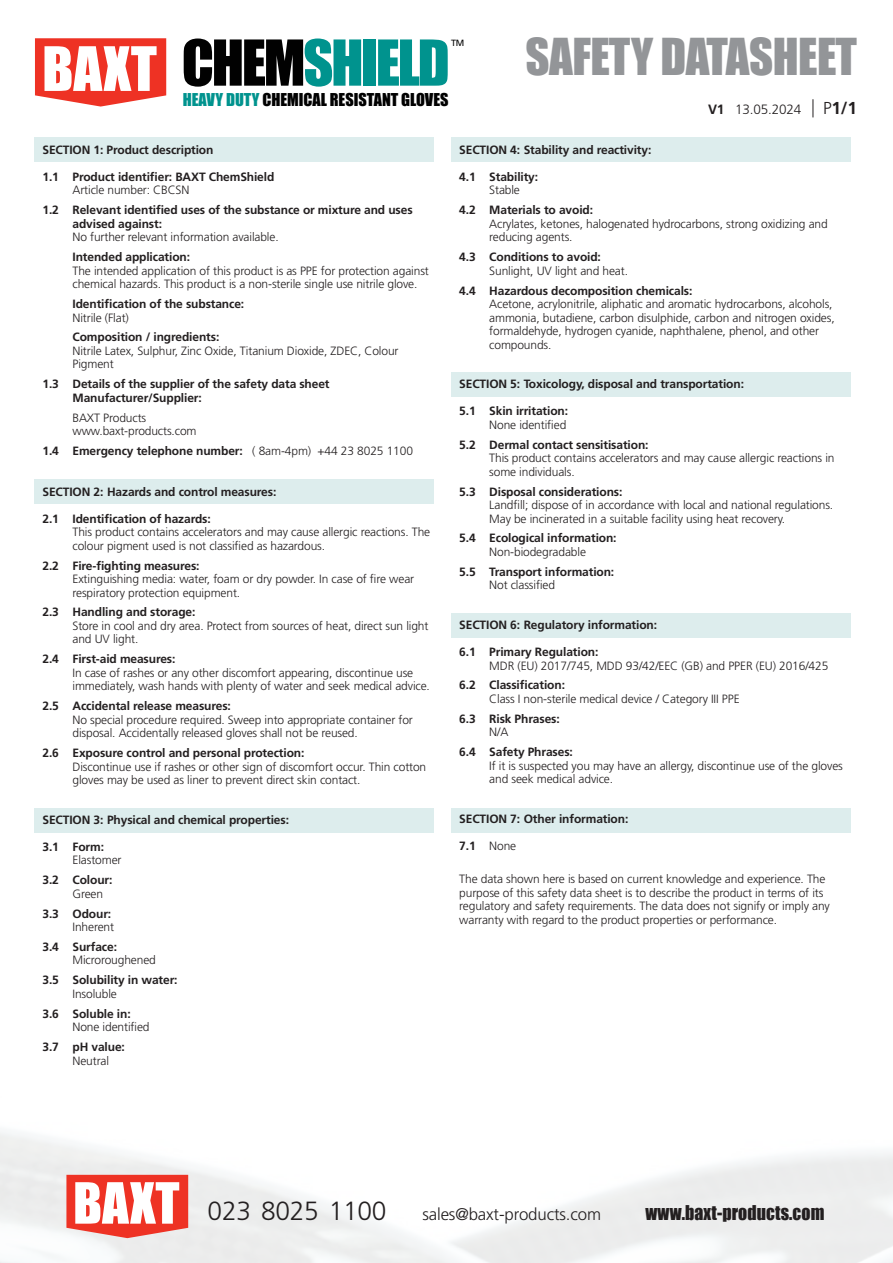
<style>
.page{position:relative;width:893px;height:1263px;background:#fff}
.page>*{position:absolute;margin:0;border:0;box-sizing:border-box;transform-origin:0 0}
.t1{font:58.5px "Impact";letter-spacing:-.04em;color:#00938e}
.t2{font:46.8px "Impact";letter-spacing:-.01em;color:#939598}
.t3{font:300 26.25px "Frutiger";letter-spacing:-.01em;color:#231f20}
.t4{font:18.75px "Impact";letter-spacing:.005em;color:#231f20;scale:.95 1}
.t5{font:300 16.8px "Frutiger";letter-spacing:-.01em;color:#231f20}
.t6{font:16.2px "Impact";color:#010101}
.t7{font:300 13.5px "Frutiger";letter-spacing:-.01em;color:#231f20}
.t8{font:300 12px/13.5px "Frutiger";letter-spacing:-.01em;color:#231f20}
.t9{font:700 12px/13.5px "Frutiger";letter-spacing:-.01em;color:#231f20}
.t10{font:9px "Frutiger";color:#010101}
.s1{color:#010101}
.s2{font-weight:700}
.s3{font-size:17.25px}
.s4{font-weight:700;font-size:17.25px}
.s5{font-weight:300}
.s6{color:#00938e}
</style>
<div class="page">
<svg style="left:35px;top:38px;width:131px;height:69px"></svg>
<div style="left:451px;top:613px;width:399px;height:24px;background:#ddeded"></div>
<div style="left:451px;top:808px;width:399px;height:24px;background:#ddeded"></div>
<div style="left:0;top:1103px;width:893px;height:160px;background:linear-gradient(to right,#f8f9f8,#f6f6f6)"></div>
<div style="left:451px;top:137px;width:399px;height:24px;background:#ddeded"></div>
<div style="left:451px;top:372px;width:399px;height:24px;background:#ddeded"></div>
<div style="left:34px;top:137px;width:400px;height:24px;background:#ddeded"></div>
<div style="left:34px;top:479px;width:400px;height:25px;background:#ddeded"></div>
<div style="left:34px;top:808px;width:400px;height:24px;background:#ddeded"></div>
<svg style="left:813px;top:100px;width:1px;height:17px"></svg>
<svg style="left:66px;top:1175px;width:122px;height:63px"></svg>
<h1 class="t1" style="left:182px;top:17px;width:270px"><span class="s1">CHEM</span>SHIELD</h1>
<p class="t10" style="left:451px;top:38px;width:15px">TM</p>
<h2 class="t2" style="left:525px;top:21px;width:333px">SAFETY DATASHEET</h2>
<p class="t7" style="left:708px;top:102px;width:151px"><span class="s2">V1</span> 13.05.2024 <span class="s3">P</span><span class="s4">1/1</span></p>
<p class="t9" style="left:43px;top:143px;width:172px">SECTION 1: Product description</p>
<p class="t9" style="left:43px;top:170px;width:233px">1.1 Product identifier: BAXT ChemShield</p>
<p class="t8" style="left:73px;top:183px;width:118px">Article number: CBCSN</p>
<p class="t9" style="left:73px;top:203px;width:342px;text-indent:-30px">1.2 Relevant identified uses of the substance or mixture and uses advised against:</p>
<p class="t8" style="left:73px;top:230px;width:208px">No further relevant information available.</p>
<p class="t9" style="left:73px;top:250px;width:119px">Intended application:</p>
<p class="t8" style="left:73px;top:264px;width:358px">The intended application of this product is as PPE for protection against chemical hazards. This product is a non-sterile single use nitrile glove.</p>
<p class="t9" style="left:73px;top:297px;width:173px">Identification of the substance:</p>
<p class="t8" style="left:73px;top:311px;width:58px">Nitrile (Flat)</p>
<p class="t9" style="left:73px;top:330px;width:148px">Composition / ingredients:</p>
<p class="t8" style="left:73px;top:344px;width:328px">Nitrile Latex, Sulphur, Zinc Oxide, Titanium Dioxide, ZDEC, Colour<br>Pigment</p>
<p class="t9" style="left:73px;top:377px;width:259px;text-indent:-30px">1.3 Details of the supplier of the safety data sheet<br>Manufacturer/Supplier:</p>
<p class="t8" style="left:73px;top:411px;width:126px">BAXT Products www.baxt-products.com</p>
<p class="t9" style="left:43px;top:444px;width:372px">1.4 Emergency telephone number: <span class="s5">( 8am-4pm) +44 23 8025 1100</span></p>
<p class="t9" style="left:43px;top:485px;width:235px">SECTION 2: Hazards and control measures:</p>
<p class="t9" style="left:43px;top:512px;width:170px">2.1 Identification of hazards:</p>
<p class="t8" style="left:73px;top:525px;width:359px">This product contains accelerators and may cause allergic reactions. The colour pigment used is not classified as hazardous.</p>
<p class="t9" style="left:43px;top:558px;width:159px">2.2 Fire-fighting measures:</p>
<p class="t8" style="left:73px;top:572px;width:343px">Extinguishing media: water, foam or dry powder. In case of fire wear respiratory protection equipment.</p>
<p class="t9" style="left:43px;top:605px;width:154px">2.3 Handling and storage:</p>
<p class="t8" style="left:73px;top:619px;width:357px">Store in cool and dry area. Protect from sources of heat, direct sun light and UV light.</p>
<p class="t9" style="left:43px;top:652px;width:134px">2.4 First-aid measures:</p>
<p class="t8" style="left:73px;top:666px;width:359px">In case of rashes or any other discomfort appearing, discontinue use immediately, wash hands with plenty of water and seek medical advice.</p>
<p class="t9" style="left:43px;top:699px;width:190px">2.5 Accidental release measures:</p>
<p class="t8" style="left:73px;top:713px;width:342px">No special procedure required. Sweep into appropriate container for disposal. Accidentally released gloves shall not be reused.</p>
<p class="t9" style="left:43px;top:746px;width:263px">2.6 Exposure control and personal protection:</p>
<p class="t8" style="left:73px;top:760px;width:355px">Discontinue use if rashes or other sign of discomfort occur. Thin cotton gloves may be used as liner to prevent direct skin contact.</p>
<p class="t9" style="left:43px;top:813px;width:248px">SECTION 3: Physical and chemical properties:</p>
<p class="t9" style="left:43px;top:840px;width:63px">3.1 Form:</p>
<p class="t8" style="left:73px;top:853px;width:51px">Elastomer</p>
<p class="t9" style="left:43px;top:873px;width:71px">3.2 Colour:</p>
<p class="t8" style="left:73px;top:887px;width:32px">Green</p>
<p class="t9" style="left:43px;top:906px;width:70px">3.3 Odour:</p>
<p class="t8" style="left:73px;top:920px;width:43px">Inherent</p>
<p class="t9" style="left:43px;top:940px;width:76px">3.4 Surface:</p>
<p class="t8" style="left:73px;top:953px;width:85px">Microroughened</p>
<p class="t9" style="left:43px;top:973px;width:137px">3.5 Solubility in water:</p>
<p class="t8" style="left:73px;top:987px;width:46px">Insoluble</p>
<p class="t9" style="left:43px;top:1007px;width:90px">3.6 Soluble in:</p>
<p class="t8" style="left:73px;top:1020px;width:79px">None identified</p>
<p class="t9" style="left:43px;top:1040px;width:84px">3.7 pH value:</p>
<p class="t8" style="left:73px;top:1054px;width:38px">Neutral</p>
<h3 class="t6" style="left:183px;top:87px;width:267px"><span class="s6">HEAVY DUTY</span> CHEMICAL RESISTANT GLOVES</h3>
<p class="t9" style="left:459px;top:143px;width:194px">SECTION 4: Stability and reactivity:</p>
<p class="t9" style="left:459px;top:170px;width:80px">4.1 Stability:</p>
<p class="t8" style="left:489px;top:183px;width:32px">Stable</p>
<p class="t9" style="left:459px;top:203px;width:135px">4.2 Materials to avoid:</p>
<p class="t8" style="left:489px;top:217px;width:340px">Acrylates, ketones, halogenated hydrocarbons, strong oxidizing and reducing agents.</p>
<p class="t9" style="left:459px;top:250px;width:143px">4.3 Conditions to avoid:</p>
<p class="t8" style="left:489px;top:264px;width:140px">Sunlight, UV light and heat.</p>
<p class="t9" style="left:459px;top:283px;width:235px">4.4 Hazardous decomposition chemicals:</p>
<p class="t8" style="left:489px;top:297px;width:347px">Acetone, acrylonitrile, aliphatic and aromatic hydrocarbons, alcohols, ammonia, butadiene, carbon disulphide, carbon and nitrogen oxides, formaldehyde, hydrogen cyanide, naphthalene, phenol, and other compounds.</p>
<p class="t9" style="left:459px;top:377px;width:286px">SECTION 5: Toxicology, disposal and transportation:</p>
<p class="t9" style="left:459px;top:404px;width:110px">5.1 Skin irritation:</p>
<p class="t8" style="left:489px;top:418px;width:79px">None identified</p>
<p class="t9" style="left:459px;top:438px;width:191px">5.2 Dermal contact sensitisation:</p>
<p class="t8" style="left:489px;top:451px;width:347px">This product contains accelerators and may cause allergic reactions in some individuals.</p>
<p class="t9" style="left:459px;top:484px;width:165px">5.3 Disposal considerations:</p>
<p class="t8" style="left:489px;top:498px;width:346px">Landfill; dispose of in accordance with local and national regulations.<br>May be incinerated in a suitable facility using heat recovery.</p>
<p class="t9" style="left:459px;top:531px;width:159px">5.4 Ecological information:</p>
<p class="t8" style="left:489px;top:545px;width:98px">Non-biodegradable</p>
<p class="t9" style="left:459px;top:565px;width:157px">5.5 Transport information:</p>
<p class="t8" style="left:489px;top:578px;width:67px">Not classified</p>
<p class="t9" style="left:459px;top:618px;width:199px">SECTION 6: Regulatory information:</p>
<p class="t9" style="left:459px;top:645px;width:141px">6.1 Primary Regulation:</p>
<p class="t8" style="left:489px;top:659px;width:341px">MDR (EU) 2017/745, MDD 93/42/EEC (GB) and PPER (EU) 2016/425</p>
<p class="t9" style="left:459px;top:678px;width:107px">6.2 Classification:</p>
<p class="t8" style="left:489px;top:692px;width:252px">Class I non-sterile medical device / Category III PPE</p>
<p class="t9" style="left:459px;top:712px;width:102px">6.3 Risk Phrases:</p>
<p class="t8" style="left:489px;top:725px;width:21px">N/A</p>
<p class="t9" style="left:459px;top:745px;width:115px">6.4 Safety Phrases:</p>
<p class="t8" style="left:489px;top:759px;width:355px">If it is suspected you may have an allergy, discontinue use of the gloves and seek medical advice.</p>
<p class="t9" style="left:459px;top:812px;width:171px">SECTION 7: Other information:</p>
<p class="t8" style="left:459px;top:839px;width:58px"><span class="s2">7.1</span> None</p>
<p class="t8" style="left:459px;top:872px;width:372px">The data shown here is based on current knowledge and experience. The purpose of this safety data sheet is to describe the product in terms of its regulatory and safety requirements. The data does not signify or imply any warranty with regard to the product properties or performance.</p>
<h3 class="t3" style="left:208px;top:1196px;width:180px">023 8025 1100</h3>
<h3 class="t5" style="left:422px;top:1205px;width:180px">sales@baxt-products.com</h3>
<h3 class="t4" style="left:646px;top:1198px;width:190px">WWW.BAXT-PRODUCTS.COM</h3>
</div>
